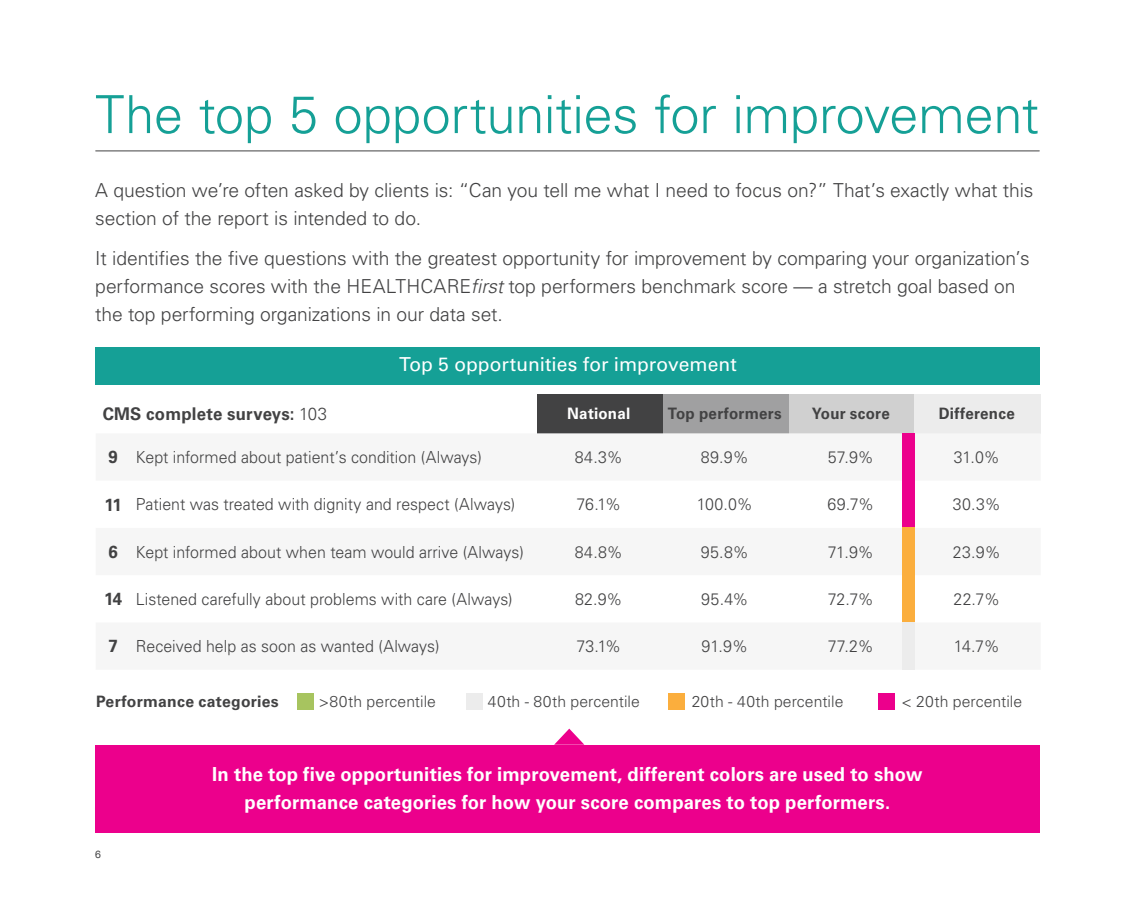
<style>
.page{position:relative;width:1134px;height:914px;background:#fff}
.page>*{position:absolute;margin:0;border:0;box-sizing:border-box;transform-origin:0 0}
.t1{font:300 52.5px "Univers LT Std";letter-spacing:-.005em;color:#15a096}
.t2{font:300 19.25px/28px "Univers LT Std";letter-spacing:-.005em;color:#424243}
.t3{font:700 19.25px/28px "Univers LT Std";letter-spacing:.01em;color:#fff;text-align:center;scale:.96 1}
.t4{font:19.25px "Univers LT Std";color:#fff}
.t5{font:700 17.5px "Univers LT Std";letter-spacing:.015em;color:#424243;scale:.96 1}
.t6{font:300 16.62px "Univers LT Std";color:#424243;scale:.96 1}
.t7{font:300 15.75px "Univers LT Std";letter-spacing:.005em;color:#424243}
.t8{font:700 15.75px "Univers LT Std";letter-spacing:.015em;color:#424243;scale:.96 1}
.t9{font:700 15.75px "Univers LT Std";letter-spacing:.015em;color:#424243}
.t10{font:700 15.75px "Univers LT Std";letter-spacing:.015em;color:#fff;scale:.96 1}
.t11{font:10.5px "Helvetica Neue";color:#424243}
.s1{font-style:italic}
.s2{font-weight:300}
.s3{font-weight:700;font-size:17.5px}
</style>
<div class="page">
<hr style="left:96px;top:150px;width:943px;height:1px;background:#424243">
<div style="left:95px;top:744px;width:945px;height:88px;background:#ec008c"></div>
<div style="left:537px;top:394px;width:126px;height:39px;background:#424243"></div>
<div style="left:663px;top:394px;width:126px;height:39px;background:#a0a0a1"></div>
<div style="left:789px;top:394px;width:126px;height:39px;background:#d0d0d0"></div>
<div style="left:915px;top:394px;width:126px;height:39px;background:#ececec"></div>
<div style="left:902px;top:433px;width:12px;height:47px;background:#ec008c"></div>
<div style="left:902px;top:480px;width:12px;height:47px;background:#ec008c"></div>
<div style="left:902px;top:527px;width:12px;height:47px;background:#fbae3d"></div>
<div style="left:902px;top:574px;width:12px;height:48px;background:#fbae3d"></div>
<div style="left:902px;top:622px;width:12px;height:47px;background:#ececec"></div>
<div style="left:297px;top:693px;width:16px;height:16px;background:#a7c45f"></div>
<div style="left:466px;top:693px;width:16px;height:16px;background:#ececec"></div>
<div style="left:668px;top:693px;width:17px;height:16px;background:#fbae3d"></div>
<svg style="left:555px;top:728px;width:29px;height:16px"></svg>
<div style="left:878px;top:693px;width:16px;height:16px;background:#ec008c"></div>
<div style="left:95px;top:347px;width:945px;height:37px;background:#15a096"></div>
<h1 class="t1" style="left:95px;top:83px;width:945px">The top 5 opportunities for improvement</h1>
<p class="t2" style="left:95px;top:176px;width:940px">A question we’re often asked by clients is: “Can you tell me what I need to focus on?” That’s exactly what this section of the report is intended to do.</p>
<p class="t2" style="left:95px;top:244px;width:936px">It identifies the five questions with the greatest opportunity for improvement by comparing your organization’s performance scores with the HEALTHCARE<span class="s1">first</span> top performers benchmark score — a stretch goal based on the top performing organizations in our data set.</p>
<p class="t4" style="left:399px;top:353px;width:339px">Top 5 opportunities for improvement</p>
<p class="t5" style="left:103px;top:403px;width:235px">CMS complete surveys: <span class="s2">103</span></p>
<p class="t10" style="left:567px;top:404px;width:67px">National</p>
<p class="t8" style="left:668px;top:404px;width:120px">Top performers</p>
<p class="t8" style="left:812px;top:404px;width:83px">Your score</p>
<p class="t8" style="left:939px;top:404px;width:81px">Difference</p>
<p class="t6" style="left:109px;top:447px;width:390px"><span class="s3">9</span> Kept informed about patient’s condition (Always)</p>
<p class="t6" style="left:575px;top:447px;width:52px">84.3%</p>
<p class="t6" style="left:701px;top:447px;width:51px">89.9%</p>
<p class="t6" style="left:828px;top:447px;width:50px">57.9%</p>
<p class="t6" style="left:954px;top:447px;width:49px">31.0%</p>
<p class="t6" style="left:104px;top:494px;width:429px"><span class="s3">11</span> Patient was treated with dignity and respect (Always)</p>
<p class="t6" style="left:576px;top:494px;width:48px">76.1%</p>
<p class="t6" style="left:697px;top:494px;width:60px">100.0%</p>
<p class="t6" style="left:827px;top:494px;width:50px">69.7%</p>
<p class="t6" style="left:953px;top:494px;width:51px">30.3%</p>
<p class="t6" style="left:109px;top:541px;width:434px"><span class="s3">6</span> Kept informed about when team would arrive (Always)</p>
<p class="t6" style="left:575px;top:541px;width:52px">84.8%</p>
<p class="t6" style="left:701px;top:541px;width:51px">95.8%</p>
<p class="t6" style="left:828px;top:541px;width:50px">71.9%</p>
<p class="t6" style="left:953px;top:541px;width:51px">23.9%</p>
<p class="t6" style="left:104px;top:589px;width:427px"><span class="s3">14</span> Listened carefully about problems with care (Always)</p>
<p class="t6" style="left:575px;top:589px;width:51px">82.9%</p>
<p class="t6" style="left:701px;top:589px;width:51px">95.4%</p>
<p class="t6" style="left:828px;top:589px;width:50px">72.7%</p>
<p class="t6" style="left:954px;top:589px;width:50px">22.7%</p>
<p class="t6" style="left:109px;top:636px;width:346px"><span class="s3">7</span> Received help as soon as wanted (Always)</p>
<p class="t6" style="left:576px;top:636px;width:48px">73.1%</p>
<p class="t6" style="left:702px;top:636px;width:50px">91.9%</p>
<p class="t6" style="left:828px;top:636px;width:50px">77.2%</p>
<p class="t6" style="left:954px;top:636px;width:49px">14.7%</p>
<p class="t9" style="left:96px;top:692px;width:184px">Performance categories</p>
<p class="t7" style="left:319px;top:691px;width:119px">&gt;80th percentile</p>
<p class="t7" style="left:488px;top:691px;width:154px">40th - 80th percentile</p>
<p class="t7" style="left:692px;top:691px;width:153px">20th - 40th percentile</p>
<p class="t7" style="left:901px;top:691px;width:122px">&lt; 20th percentile</p>
<p class="t11" style="left:95px;top:846px;width:7px">6</p>
<p class="t3" style="left:212px;top:760px;width:741px">In the top five opportunities for improvement, different colors are used to show performance categories for how your score compares to top performers.</p>
</div>
